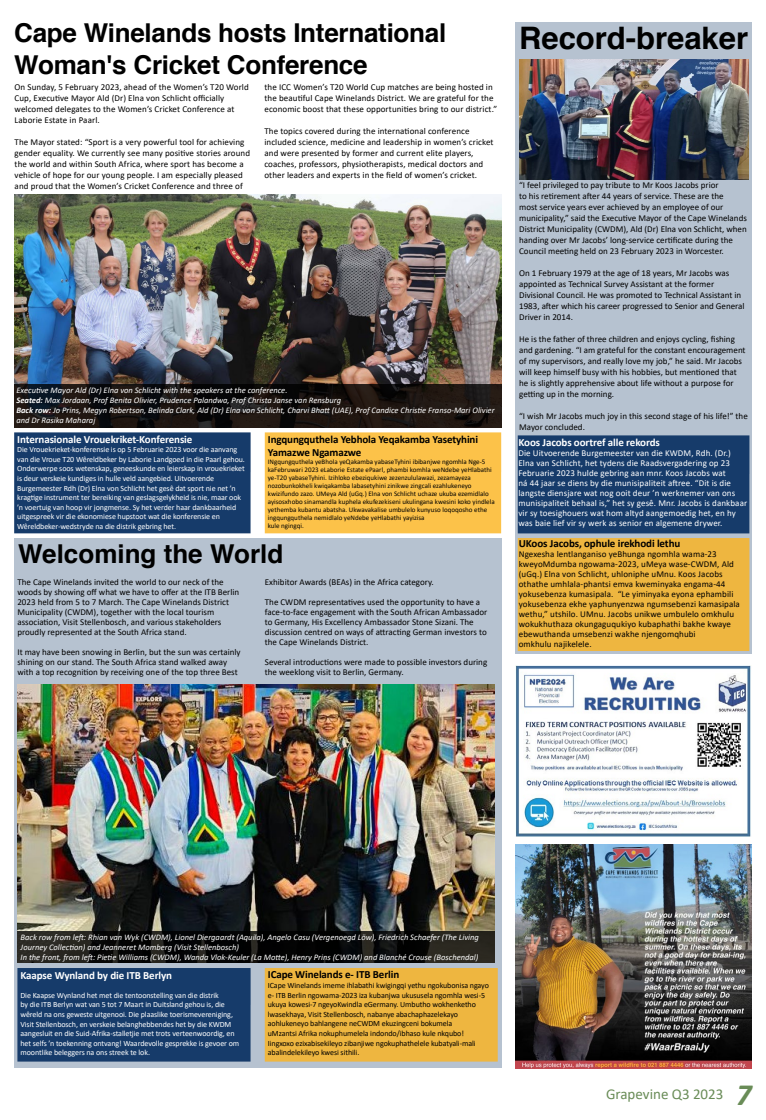
<style>
.page{position:relative;width:766px;height:1120px;background:#fff}
.page>*{position:absolute;margin:0;border:0;box-sizing:border-box;transform-origin:0 0}
.t1{font:700 31px "Helvetica";color:#000}
.t2{font:700 26px/32px "Helvetica";letter-spacing:-.01em;color:#000}
.t3{font:15px "Calibri";color:#698c57}
.t4{font:700 11px/13.2px "Calibri";letter-spacing:-.01em;color:#000}
.t5{font:700 11px "Calibri";letter-spacing:-.01em;color:#fff}
.t6{font:9px/11px "Calibri";color:#000}
.t7{font:9px/10px "Calibri";letter-spacing:.01em;color:#fff}
.t8{font:italic 8.5px/10px "Calibri";color:#fff}
.t9{font:8px/9.6px "Calibri";letter-spacing:-.01em;color:#fff}
.t10{font:8px/9.6px "Calibri";letter-spacing:-.01em;color:#000}
.t11{font:7px/8px "Calibri";color:#000}
.s1{font-weight:700}
.s2{font-weight:700;font-style:italic;font-size:31px}
</style>
<div class="page">
<div style="left:515px;top:23px;width:236px;height:631px;background:#b6c2d0"></div>
<img style="left:14px;top:194px;width:487px;height:190px">
<div style="left:14px;top:539px;width:487px;height:529px;background:#b6c2d0"></div>
<img style="left:17px;top:684px;width:477px;height:247px">
<svg style="left:17px;top:931px;width:477px;height:32px;background:#11110f"></svg>
<svg style="left:14px;top:384px;width:487px;height:43px;background:#171210"></svg>
<img style="left:519px;top:59px;width:228px;height:121px">
<img style="left:515px;top:845px;width:236px;height:223px">
<img style="left:515px;top:666px;width:236px;height:170px">
<div style="left:17px;top:968px;width:233px;height:93px;background:#163b6a"></div>
<div style="left:14px;top:432px;width:236px;height:101px;background:#163b6a"></div>
<div style="left:265px;top:968px;width:232px;height:93px;background:#eeb640"></div>
<div style="left:265px;top:432px;width:236px;height:101px;background:#fcc249"></div>
<svg style="left:517px;top:435px;width:232px;height:216px;background:#8b7f57"></svg>
<h2 class="t2" style="left:14px;top:17px;width:433px">Cape Winelands hosts International<br>Woman's Cricket Conference</h2>
<h1 class="t1" style="left:519px;top:13px;width:230px">Record-breaker</h1>
<p class="t6" style="left:15px;top:82px;width:236px">On Sunday, 5 February 2023, ahead of the Women’s T20 World Cup, Executive Mayor Ald (Dr) Elna von Schlicht officially welcomed delegates to the Women’s Cricket Conference at Laborie Estate in Paarl.</p>
<p class="t6" style="left:15px;top:137px;width:237px">The Mayor stated: “Sport is a very powerful tool for achieving gender equality. We currently see many positive stories around the world and within South Africa, where sport has become a vehicle of hope for our young people. I am especially pleased and proud that the Women’s Cricket Conference and three of</p>
<p class="t6" style="left:264px;top:82px;width:234px">the ICC Women’s T20 World Cup matches are being hosted in the beautiful Cape Winelands District. We are grateful for the economic boost that these opportunities bring to our district.”</p>
<p class="t6" style="left:264px;top:126px;width:230px">The topics covered during the international conference included science, medicine and leadership in women’s cricket and were presented by former and current elite players, coaches, professors, physiotherapists, medical doctors and other leaders and experts in the field of women’s cricket.</p>
<p class="t8" style="left:16px;top:385px;width:479px">Executive Mayor Ald (Dr) Elna von Schlicht with the speakers at the conference.<br><span class="s1">Seated:</span> Max Jordaan, Prof Benita Olivier, Prudence Palandwa, Prof Christa Janse van Rensburg<br><span class="s1">Back row:</span> Jo Prins, Megyn Robertson, Belinda Clark, Ald (Dr) Elna von Schlicht, Charvi Bhatt (UAE), Prof Candice Christie Franso-Mari Olivier and Dr Rasika Maharaj</p>
<p class="t5" style="left:17px;top:431px;width:177px">Internasionale Vrouekriket-Konferensie</p>
<p class="t9" style="left:17px;top:444px;width:229px">Die Vrouekrieket-konferensie is op 5 Februarie 2023 voor die aanvang van die Vroue T20 Wêreldbeker by Laborie Landgoed in die Paarl gehou.<br>Onderwerpe soos wetenskap, geneeskunde en leierskap in vrouekrieket is deur verskeie kundiges in hulle veld aangebied. Uitvoerende Burgemeester Rdh (Dr) Elna von Schlicht het gesê dat sport nie net ’n kragtige instrument ter bereiking van geslagsgelykheid is nie, maar ook ’n voertuig van hoop vir jongmense. Sy het verder haar dankbaarheid uitgespreek vir die ekonomiese hupstoot wat die konferensie en Wêreldbeker-wedstryde na die distrik gebring het.</p>
<p class="t4" style="left:268px;top:432px;width:212px">Ingqungquthela Yebhola Yeqakamba Yasetyhini<br>Yamazwe Ngamazwe</p>
<p class="t11" style="left:268px;top:458px;width:228px">INgqungquthela yeBhola yeQakamba yabaseTyhini ibibanjwe ngomhla Nge-5 kaFebruwari 2023 eLaborie Estate ePaarl, phambi komhla weNdebe yeHlabathi ye-T20 yabaseTyhini. Izihloko ebeziqukiwe zezenzululawazi, zezamayeza nozobunkokheli kwiqakamba labasetyhini zinikwe zingcali ezahlukeneyo kwizifundo zazo. UMeya Ald (uGq.) Elna von Schlicht uchaze ukuba ezemidlalo ayisosxhobo sinamandla kuphela ekufezekiseni ukulingana kwesini koko yindlela yethemba kubantu abatsha. Ukwavakalise umbulelo kunyuso loqoqosho ethe ingqungquthela nemidlalo yeNdebe yeHlabathi yayizisa<br>kule ngingqi.</p>
<h2 class="t2" style="left:18px;top:538px;width:266px">Welcoming the World</h2>
<p class="t6" style="left:17px;top:577px;width:223px;line-height:10px">The Cape Winelands invited the world to our neck of the woods by showing off what we have to offer at the ITB Berlin 2023 held from 5 to 7 March. The Cape Winelands District Municipality (CWDM), together with the local tourism association, Visit Stellenbosch, and various stakeholders proudly represented at the South Africa stand.</p>
<p class="t6" style="left:17px;top:647px;width:225px;line-height:10px">It may have been snowing in Berlin, but the sun was certainly shining on our stand. The South Africa stand walked away with a top recognition by receiving one of the top three Best</p>
<p class="t6" style="left:265px;top:576px;width:170px">Exhibitor Awards (BEAs) in the Africa category.</p>
<p class="t6" style="left:265px;top:597px;width:224px;line-height:10px">The CWDM representatives used the opportunity to have a face-to-face engagement with the South African Ambassador to Germany, His Excellency Ambassador Stone Sizani. The discussion centred on ways of attracting German investors to the Cape Winelands District.</p>
<p class="t6" style="left:265px;top:657px;width:224px;line-height:10px">Several introductions were made to possible investors during the weeklong visit to Berlin, Germany.</p>
<p class="t6" style="left:519px;top:180px;width:229px">“I feel privileged to pay tribute to Mr Koos Jacobs prior<br>to his retirement after 44 years of service. These are the<br>most service years ever achieved by an employee of our municipality,” said the Executive Mayor of the Cape Winelands District Municipality (CWDM), Ald (Dr) Elna von Schlicht, when handing over Mr Jacobs’ long-service certificate during the Council meeting held on 23 February 2023 in Worcester.</p>
<p class="t6" style="left:519px;top:268px;width:227px">On 1 February 1979 at the age of 18 years, Mr Jacobs was appointed as Technical Survey Assistant at the former Divisional Council. He was promoted to Technical Assistant in 1983, after which his career progressed to Senior and General Driver in 2014.</p>
<p class="t6" style="left:519px;top:334px;width:228px">He is the father of three children and enjoys cycling, fishing and gardening. “I am grateful for the constant encouragement of my supervisors, and really love my job,” he said. Mr Jacobs will keep himself busy with his hobbies, but mentioned that he is slightly apprehensive about life without a purpose for getting up in the morning.</p>
<p class="t6" style="left:519px;top:411px;width:230px">“I wish Mr Jacobs much joy in this second stage of his life!” the<br>Mayor concluded.</p>
<p class="t5" style="left:518px;top:434px;width:143px">Koos Jacobs oortref alle rekords</p>
<p class="t7" style="left:518px;top:448px;width:230px">Die Uitvoerende Burgemeester van die KWDM, Rdh. (Dr.)<br>Elna van Schlicht, het tydens die Raadsvergadering op 23<br>Februarie 2023 hulde gebring aan mnr. Koos Jacobs wat<br>ná 44 jaar se diens by die munisipaliteit aftree. “Dit is die langste diensjare wat nog ooit deur ’n werknemer van ons munisipaliteit behaal is,” het sy gesê. Mnr. Jacobs is dankbaar vir sy toesighouers wat hom altyd aangemoedig het, en hy was baie lief vir sy werk as senior en algemene drywer.</p>
<p class="t4" style="left:518px;top:537px;width:163px">UKoos Jacobs, ophule irekhodi lethu</p>
<p class="t6" style="left:518px;top:549px;width:222px;line-height:10px">Ngexesha lentlanganiso yeBhunga ngomhla wama-23 kweyoMdumba ngowama-2023, uMeya wase-CWDM, Ald (uGq.) Elna von Schlicht, uhloniphe uMnu. Koos Jacobs othathe umhlala-phantsi emva kweminyaka engama-44 yokusebenza kumasipala. “Le yiminyaka eyona ephambili yokusebenza ekhe yaphunyenzwa ngumsebenzi kamasipala wethu,” utshilo. UMnu. Jacobs unikwe umbulelo omkhulu wokukhuthaza okungaguqukiyo kubaphathi bakhe kwaye ebewuthanda umsebenzi wakhe njengomqhubi<br>omkhulu najikelele.</p>
<p class="t8" style="left:21px;top:931px;width:459px">Back row from left: Rhian van Wyk (CWDM), Lionel Diergaardt (Aquila), Angelo Casu (Vergenoegd Löw), Friedrich Schaefer (The Living<br>Journey Collection) and Jeanneret Momberg (Visit Stellenbosch)<br>In the front, from left: Pietie Williams (CWDM), Wanda Vlok-Keuler (La Motte), Henry Prins (CWDM) and Blanché Crouse (Boschendal)</p>
<p class="t5" style="left:20px;top:967px;width:153px">Kaapse Wynland by die ITB Berlyn</p>
<p class="t9" style="left:20px;top:990px;width:220px">Die Kaapse Wynland het met die tentoonstelling van die distrik<br>by die ITB Berlyn wat van 5 tot 7 Maart in Duitsland gehou is, die wêreld na ons geweste uitgenooi. Die plaaslike toerismevereniging, Visit Stellenbosch, en verskeie belanghebbendes het by die KWDM aangesluit en die Suid-Afrika-stalletjie met trots verteenwoordig, en het selfs ’n toekenning ontvang! Waardevolle gesprekke is gevoer om moontlike beleggers na ons streek te lok.</p>
<p class="t4" style="left:268px;top:968px;width:133px">ICape Winelands e- ITB Berlin</p>
<p class="t10" style="left:268px;top:980px;width:222px">ICape Winelands imeme ihlabathi kwigingqi yethu ngokubonisa ngayo e- ITB Berlin ngowama-2023 iza kubanjwa ukususela ngomhla wesi-5 ukuya kowesi-7 ngeyoKwindla eGermany. Umbutho wokhenketho lwasekhaya, Visit Stellenbosch, nabanye abachaphazelekayo aohlukeneyo bahlangene neCWDM ekuzingceni bokumela<br>uMzantsi Afrika nokuphumelela indondo/ibhaso kule nkqubo!<br>Iingxoxo ezixabisekileyo zibanjiwe ngokuphathelele kubatyali-mali abalindelekileyo kwesi sithili.</p>
<h3 class="t3" style="left:606px;top:1084px;width:147px">Grapevine Q3 2023 <span class="s2">7</span></h3>
</div>
